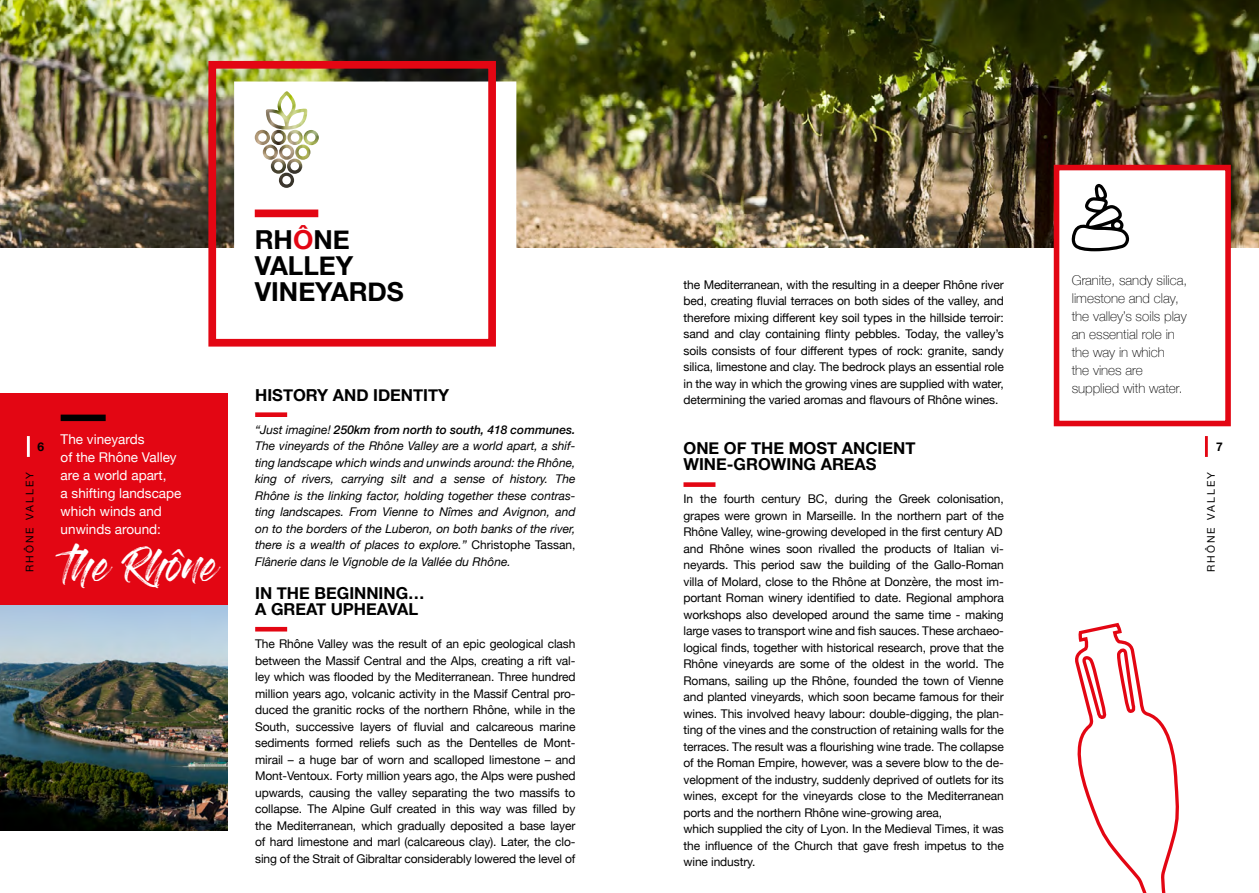
<style>
.page{position:relative;width:1259px;height:893px;background:#fff}
.page>*{position:absolute;margin:0;border:0;box-sizing:border-box;transform-origin:0 0}
.t1{font:32.7px "Gloss And Bloom";color:#fff}
.t2{font:700 26.1px/26.1px "Helvetica Neue";color:#000}
.t3{font:700 16.5px/16.5px "Helvetica Neue";color:#000}
.t4{font:100 13.5px/18px "Helvetica Neue";color:#000}
.t5{font:13.5px/18px "Helvetica Neue";color:#fff}
.t6{font:12px/16.5px "Helvetica Neue";letter-spacing:-.01em;color:#000;text-align:justify}
.t7{font:italic 12px/16.5px "Helvetica Neue";color:#000;text-align:justify}
.t8{font:700 12px "Helvetica Neue";color:#000}
.t9{font:10.5px "Helvetica Neue";letter-spacing:.2em;color:#000}
.s1{color:#e30613}
.s2{font-weight:500}
.s3{font-style:normal}
</style>
<div class="page">
<img style="left:0;top:605px;width:227px;height:226px">
<div style="left:0;top:393px;width:227px;height:212px;background:#e30613"></div>
<div style="left:61px;top:415px;width:45px;height:6px;background:#000"></div>
<img style="left:0;top:0;width:1259px;height:248px">
<svg style="left:234px;top:82px;width:282px;height:166px"></svg>
<div style="left:208px;top:61px;width:288px;height:286px;border:8px solid #e30613"></div>
<div style="left:255px;top:210px;width:63px;height:7px;background:#e30613"></div>
<div style="left:255px;top:412px;width:32px;height:5px;background:#e30613"></div>
<hr style="left:255px;top:627px;width:32px;height:4px;background:#e30613">
<div style="left:683px;top:482px;width:32px;height:5px;background:#e30613"></div>
<div style="left:1053px;top:165px;width:177px;height:261px;background:#fff;border:6px solid #e30613"></div>
<svg style="left:1071px;top:184px;width:58px;height:67px"></svg>
<svg style="left:1075px;top:622px;width:104px;height:271px"></svg>
<hr style="left:27px;top:436px;width:3px;height:21px;background:#fff">
<hr style="left:1205px;top:436px;width:2px;height:21px;background:#e30613">
<h2 class="t2" style="left:255px;top:227px;width:151px">RH<span class="s1">Ô</span>NE<br>VALLEY<br>VINEYARDS</h2>
<p class="t4" style="left:1071px;top:271px;width:117px">Granite, sandy silica, limestone and clay, the valley’s soils play an essential role in the way in which<br>the vines are supplied with water.</p>
<p class="t6" style="left:683px;top:277px;width:322px">the Mediterranean, with the resulting in a deeper Rhône river bed, creating fluvial terraces on both sides of the valley, and therefore mixing different key soil types in the hillside terroir: sand and clay containing flinty pebbles. Today, the valley’s soils consists of four different types of rock: granite, sandy silica, limestone and clay. The bedrock plays an essential role in the way in which the growing vines are supplied with water, determining the varied aromas and flavours of Rhône wines.</p>
<h3 class="t3" style="left:683px;top:440px;width:233px">ONE OF THE MOST ANCIENT<br>WINE-GROWING AREAS</h3>
<p class="t6" style="left:683px;top:492px;width:322px;text-align:left">In the fourth century BC, during the Greek colonisation, grapes were grown in Marseille. In the northern part of the Rhône Valley, wine-growing developed in the first century AD and Rhône wines soon rivalled the products of Italian vi&shy;neyards. This period saw the building of the Gallo-Roman villa of Molard, close to the Rhône at Donzère, the most im&shy;portant Roman winery identified to date. Regional amphora workshops also developed around the same time - making large vases to transport wine and fish sauces. These archaeo&shy;logical finds, together with historical research, prove that the Rhône vineyards are some of the oldest in the world. The Romans, sailing up the Rhône, founded the town of Vienne and planted vineyards, which soon became famous for their wines. This involved heavy labour: double-digging, the plan&shy;ting of the vines and the construction of retaining walls for the terraces. The result was a flourishing wine trade. The collapse of the Roman Empire, however, was a severe blow to the de&shy;velopment of the industry, suddenly deprived of outlets for its wines, except for the vineyards close to the Mediterranean ports and the northern Rhône wine-growing area,<br>which supplied the city of Lyon. In the Medieval Times, it was the influence of the Church that gave fresh impetus to the wine industry.</p>
<h3 class="t3" style="left:255px;top:387px;width:196px">HISTORY AND IDENTITY</h3>
<p class="t7" style="left:255px;top:422px;width:322px">“Just imagine! <span class="s2">250km from north to south, 418 communes.<br></span>The vineyards of the Rhône Valley are a world apart, a shif&shy;ting landscape which winds and unwinds around: the Rhône, king of rivers, carrying silt and a sense of history. The Rhône is the linking factor, holding together these contras&shy;ting landscapes. From Vienne to Nîmes and Avignon, and on to the borders of the Luberon, on both banks of the river, there is a wealth of places to explore.” <span class="s3">Christophe Tassan, </span>Flânerie dans le Vignoble de la Vallée du Rhône.</p>
<h3 class="t3" style="left:255px;top:585px;width:171px">IN THE BEGINNING…<br>A GREAT UPHEAVAL</h3>
<p class="t6" style="left:255px;top:636px;width:322px">The Rhône Valley was the result of an epic geological clash between the Massif Central and the Alps, creating a rift val&shy;ley which was flooded by the Mediterranean. Three hundred million years ago, volcanic activity in the Massif Central pro&shy;duced the granitic rocks of the northern Rhône, while in the South, successive layers of fluvial and calcareous marine sediments formed reliefs such as the Dentelles de Mont&shy;mirail – a huge bar of worn and scalloped limestone – and Mont-Ventoux. Forty million years ago, the Alps were pushed upwards, causing the valley separating the two massifs to collapse. The Alpine Gulf created in this way was filled by the Mediterranean, which gradually deposited a base layer of hard limestone and marl (calcareous clay). Later, the clo&shy;sing of the Strait of Gibraltar considerably lowered the level of</p>
<p class="t5" style="left:61px;top:431px;width:122px">The vineyards<br>of the Rhône Valley are a world apart,<br>a shifting landscape which winds and unwinds around:</p>
<h1 class="t1" style="left:63px;top:551px;width:155px">the Rhône</h1>
<p class="t8" style="left:38px;top:437px;width:8px">6</p>
<p class="t8" style="left:1216px;top:437px;width:8px">7</p>
<p class="t9" style="left:22px;top:572px;width:102px;rotate:-90deg">RHÔNE VALLEY</p>
<p class="t9" style="left:1203px;top:572px;width:102px;rotate:-90deg">RHÔNE VALLEY</p>
</div>
